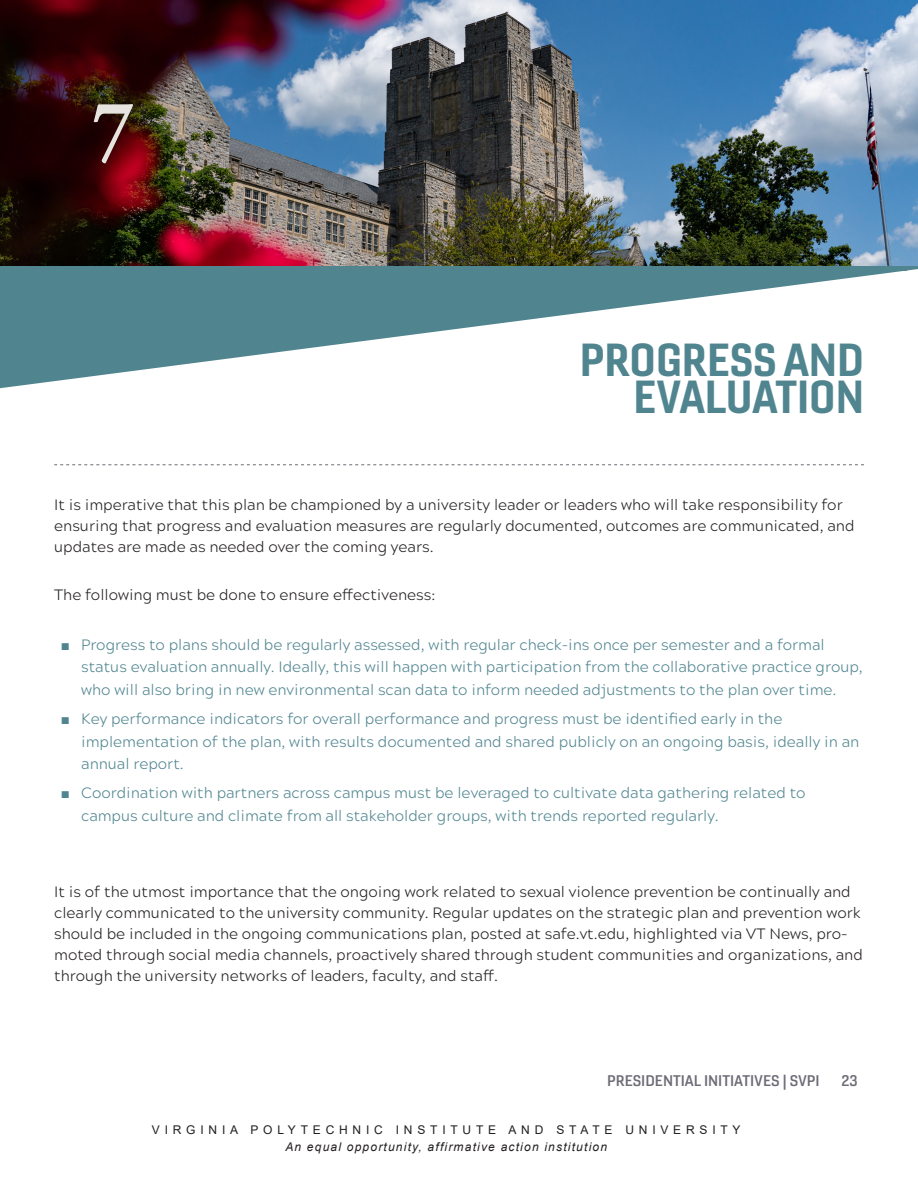
<style>
.page{position:relative;width:918px;height:1188px;background:#fff}
.page>*{position:absolute;margin:0;border:0;box-sizing:border-box;transform-origin:0 0}
.Section_Numbers{font:700 93px "Crimson Text";color:#e6e4df}
.Section_head{font:45px/37.5px "Gineso Nor Bol";color:#508590;text-align:right}
.Paragraph_Space_Before{font:300 15px/21px "Acherus Grotesque";color:#231f20}
.t1{font:300 15px/22.5px "Acherus Grotesque";color:#508590}
.t2{font:15px "Gineso Ext Dem";color:#6d6b75}
.t3{font:italic 12px "Arial";letter-spacing:.1em;color:#231f20}
.t4{font:12px "Arial";letter-spacing:.4em;color:#231f20}
.s1{font-family:"Times New Roman";font-weight:400}
</style>
<div class="page">
<svg style="left:0;top:266px;width:918px;height:123px;fill:#508590"></svg>
<img style="left:0;top:0;width:918px;height:266px">
<svg style="left:54px;top:464px;width:810px;height:1px"></svg>
<p class="Section_Numbers" style="left:91px;top:76px;width:44px">7</p>
<p class="Section_head" style="left:580px;top:340px;width:286px">PROGRESS AND<br>EVALUATION</p>
<p class="Paragraph_Space_Before" style="left:54px;top:494px;width:802px">It is imperative that this plan be championed by a university leader or leaders who will take responsibility for ensuring that progress and evaluation measures are regularly documented, outcomes are communicated, and updates are made as needed over the coming years.</p>
<p class="Paragraph_Space_Before" style="left:54px;top:584px;width:383px">The following must be done to ensure effectiveness:</p>
<p class="t1" style="left:81px;top:633px;width:783px;text-indent:-20px"><span class="s1">■</span> Progress to plans should be regularly assessed, with regular check-ins once per semester and a formal status evaluation annually. Ideally, this will happen with participation from the collaborative practice group, who will also bring in new environmental scan data to inform needed adjustments to the plan over time.</p>
<p class="t1" style="left:81px;top:707px;width:780px;text-indent:-20px"><span class="s1">■</span> Key performance indicators for overall performance and progress must be identified early in the implementation of the plan, with results documented and shared publicly on an ongoing basis, ideally in an annual report.</p>
<p class="t1" style="left:81px;top:781px;width:726px;text-indent:-20px"><span class="s1">■</span> Coordination with partners across campus must be leveraged to cultivate data gathering related to campus culture and climate from all stakeholder groups, with trends reported regularly.</p>
<p class="Paragraph_Space_Before" style="left:54px;top:880px;width:810px">It is of the utmost importance that the ongoing work related to sexual violence prevention be continually and clearly communicated to the university community. Regular updates on the strategic plan and prevention work should be included in the ongoing communications plan, posted at safe.vt.edu, highlighted via VT News, pro&shy;moted through social media channels, proactively shared through student communities and organizations, and through the university networks of leaders, faculty, and staff.</p>
<p class="t2" style="left:607px;top:1072px;width:214px">PRESIDENTIAL INITIATIVES | SVPI</p>
<p class="t2" style="left:841px;top:1072px;width:18px">23</p>
<p class="t4" style="left:152px;top:1122px;width:590px">VIRGINIA POLYTECHNIC INSTITUTE AND STATE UNIVERSITY</p>
<p class="t3" style="left:285px;top:1139px;width:323px">An equal opportunity, affirmative action institution</p>
</div>
